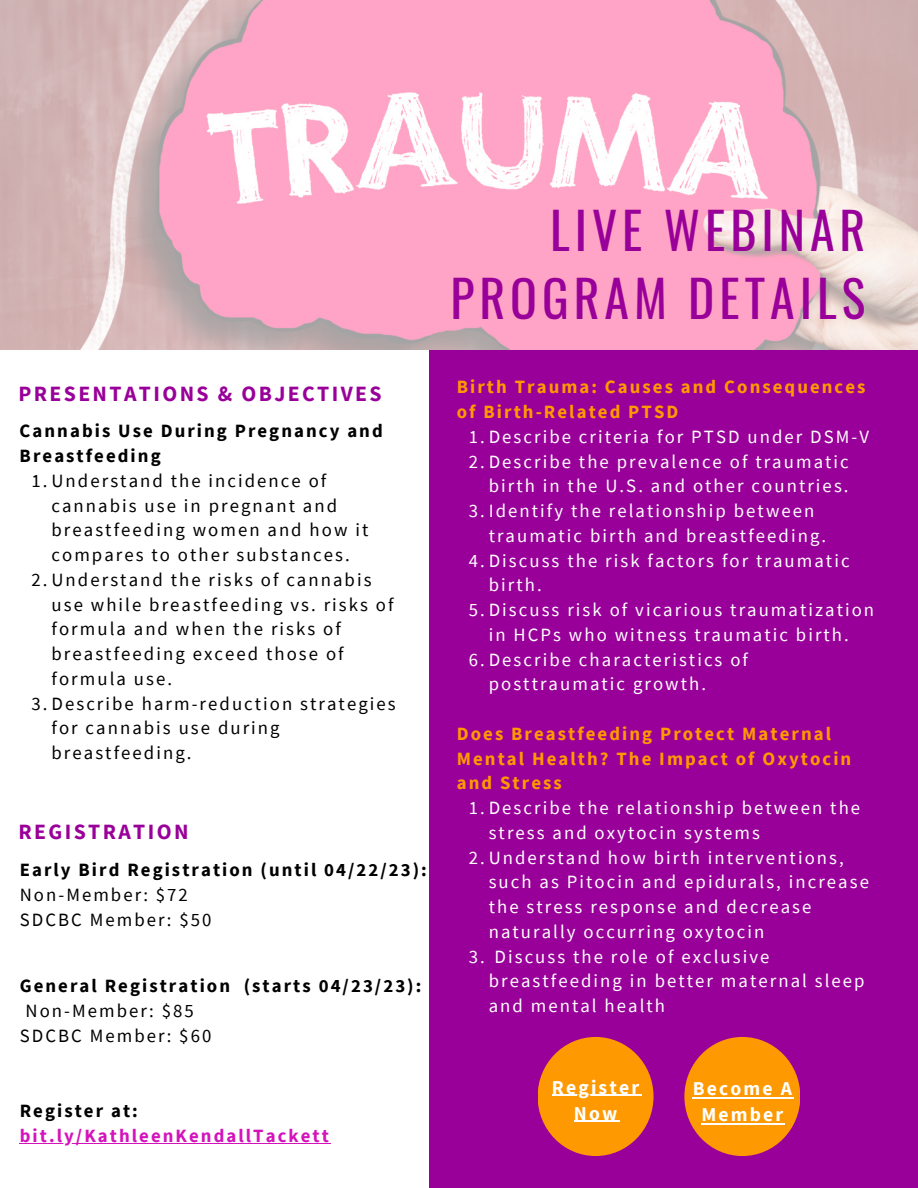
<style>
.page{position:relative;width:918px;height:1188px;background:#fff}
.page>*{position:absolute;margin:0;border:0;box-sizing:border-box;transform-origin:0 0}
.t1{font:49.8px/68.7px "Oswald";letter-spacing:.1em;color:#909;text-align:right}
.t2{font:700 21.75px "Source Sans Pro";letter-spacing:.11em;color:#909}
.t3{font:700 19.65px/25.8px "Source Sans Pro";letter-spacing:.11em;color:#fff;text-align:center}
.t4{font:18.75px/24.8px "Source Sans Pro";letter-spacing:.11em;color:#fff}
.t5{font:18.75px/25.3px "Source Sans Pro";letter-spacing:.11em;color:#000}
.t6{font:700 18.75px/24.8px "Source Sans Pro";letter-spacing:.11em;color:#000}
.t7{font:700 18.75px/24.8px "Source Sans Pro";letter-spacing:.11em;color:#fe9901}
.t8{font:700 18.75px "Source Sans Pro";letter-spacing:.11em;color:#d414bb}
</style>
<div class="page">
<div style="left:430px;top:350px;width:488px;height:838px;background:#909"></div>
<img style="left:0;top:0;width:918px;height:350px">
<div style="left:538px;top:1037px;width:116px;height:119px;background:#fe9901;border-radius:50%"></div>
<hr style="left:552px;top:1095px;width:89px;height:1px;background:#fff">
<hr style="left:574px;top:1121px;width:45px;height:1px;background:#fff">
<div style="left:684px;top:1037px;width:116px;height:119px;background:#fe9901;border-radius:50%"></div>
<hr style="left:693px;top:1097px;width:101px;height:1px;background:#fff">
<hr style="left:701px;top:1123px;width:84px;height:2px;background:#fff">
<hr style="left:20px;top:1143px;width:311px;height:1px;background:#d414bb">
<p class="t2" style="left:18px;top:380px;width:365px">PRESENTATIONS &amp; OBJECTIVES</p>
<p class="t6" style="left:20px;top:418px;width:365px">Cannabis Use During Pregnancy and<br>Breastfeeding</p>
<p class="t5" style="left:32px;top:467px;width:296px">1.Understand the incidence of</p>
<p class="t5" style="left:52px;top:492px;width:287px">cannabis use in pregnant and</p>
<p class="t5" style="left:52px;top:517px;width:318px">breastfeeding women and how it</p>
<p class="t5" style="left:52px;top:542px;width:300px">compares to other substances.</p>
<p class="t5" style="left:32px;top:566px;width:341px">2.Understand the risks of cannabis</p>
<p class="t5" style="left:52px;top:591px;width:344px">use while breastfeeding vs. risks of</p>
<p class="t5" style="left:52px;top:616px;width:291px">formula and when the risks of</p>
<p class="t5" style="left:52px;top:641px;width:294px">breastfeeding exceed those of</p>
<p class="t5" style="left:52px;top:665px;width:122px">formula use.</p>
<p class="t5" style="left:32px;top:690px;width:366px">3.Describe harm-reduction strategies</p>
<p class="t5" style="left:52px;top:715px;width:230px">for cannabis use during</p>
<p class="t5" style="left:52px;top:740px;width:142px">breastfeeding.</p>
<p class="t2" style="left:18px;top:817px;width:172px">REGISTRATION</p>
<p class="t6" style="left:20px;top:857px;width:409px">Early Bird Registration (until 04/22/23):</p>
<p class="t5" style="left:20px;top:882px;width:193px">Non-Member: $72<br>SDCBC Member: $50</p>
<p class="t6" style="left:20px;top:973px;width:403px">General Registration (starts 04/23/23):</p>
<p class="t5" style="left:20px;top:998px;width:193px;text-indent:6px">Non-Member: $85<br>SDCBC Member: $60</p>
<p class="t6" style="left:20px;top:1098px;width:120px">Register at:</p>
<p class="t8" style="left:20px;top:1123px;width:311px">bit.ly/KathleenKendallTackett</p>
<h1 class="t1" style="left:451px;top:194px;width:416px">LIVE WEBINAR<br>PROGRAM DETAILS</h1>
<p class="t7" style="left:457px;top:374px;width:410px">Birth Trauma: Causes and Consequences of Birth-Related PTSD</p>
<p class="t4" style="left:469px;top:424px;width:402px">1.Describe criteria for PTSD under DSM-V<br>2.Describe the prevalence of traumatic</p>
<p class="t4" style="left:469px;top:473px;width:381px;text-indent:20px">birth in the U.S. and other countries.<br>3.Identify the relationship between</p>
<p class="t4" style="left:489px;top:523px;width:339px">traumatic birth and breastfeeding.</p>
<p class="t4" style="left:469px;top:548px;width:382px">4.Discuss the risk factors for traumatic</p>
<p class="t4" style="left:489px;top:572px;width:54px">birth.</p>
<p class="t4" style="left:469px;top:597px;width:407px">5.Discuss risk of vicarious traumatization</p>
<p class="t4" style="left:489px;top:622px;width:362px">in HCPs who witness traumatic birth.</p>
<p class="t4" style="left:469px;top:647px;width:281px">6.Describe characteristics of</p>
<p class="t4" style="left:489px;top:671px;width:219px">posttraumatic growth.</p>
<p class="t7" style="left:457px;top:721px;width:396px">Does Breastfeeding Protect Maternal<br>Mental Health? The Impact of Oxytocin and Stress</p>
<p class="t4" style="left:469px;top:795px;width:393px">1.Describe the relationship between the</p>
<p class="t4" style="left:489px;top:820px;width:273px">stress and oxytocin systems</p>
<p class="t4" style="left:469px;top:845px;width:377px">2.Understand how birth interventions,</p>
<p class="t4" style="left:489px;top:869px;width:382px">such as Pitocin and epidurals, increase</p>
<p class="t4" style="left:489px;top:894px;width:324px">the stress response and decrease</p>
<p class="t4" style="left:489px;top:919px;width:277px">naturally occurring oxytocin</p>
<p class="t4" style="left:495px;top:944px;width:277px">Discuss the role of exclusive</p>
<p class="t4" style="left:489px;top:968px;width:378px">breastfeeding in better maternal sleep</p>
<p class="t4" style="left:489px;top:993px;width:178px">and mental health</p>
<p class="t4" style="left:469px;top:944px;width:18px">3.</p>
<p class="t3" style="left:552px;top:1074px;width:89px">Register<br>Now</p>
<p class="t3" style="left:693px;top:1075px;width:101px;line-height:26.5px">Become A<br>Member</p>
</div>
